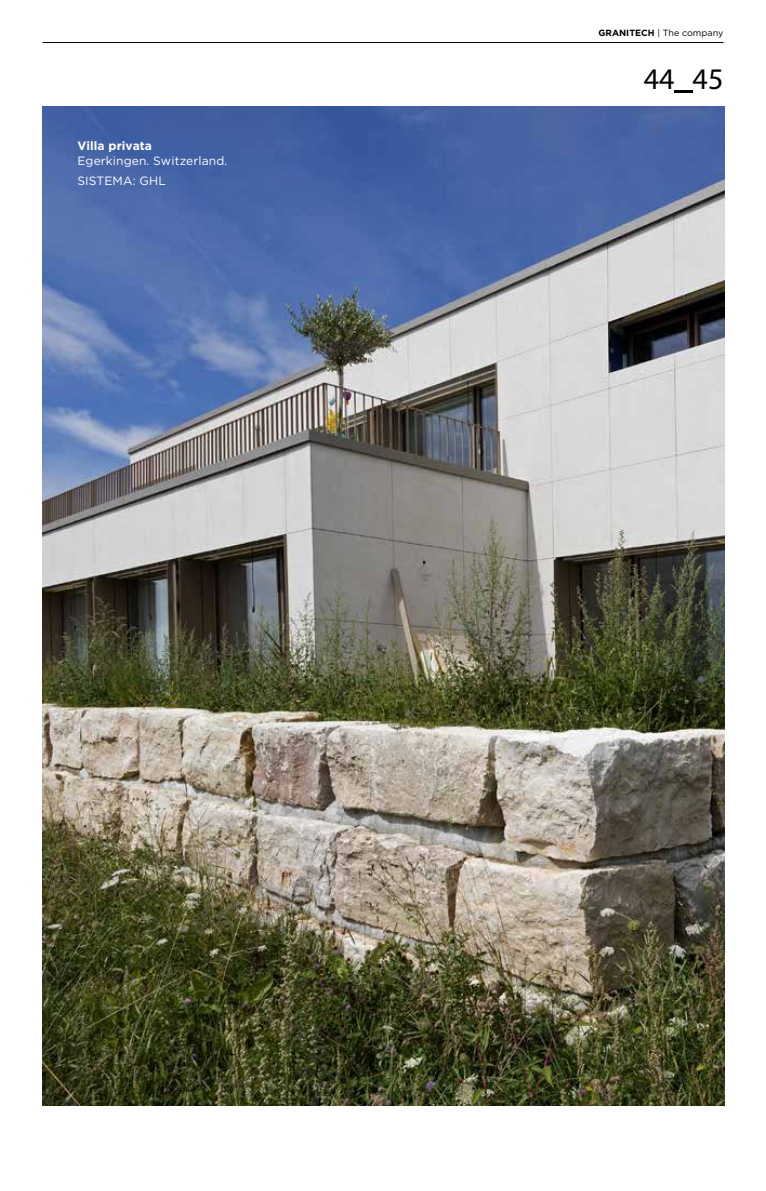
<style>
.page{position:relative;width:766px;height:1191px;background:#fff}
.page>*{position:absolute;margin:0;border:0;box-sizing:border-box;transform-origin:0 0}
.t1{font:30px "Myriad Pro";color:#000}
.t2{font:12px/19.2px "Gotham HTF";letter-spacing:.01em;color:#fff}
.t3{font:700 12px "Gotham HTF";letter-spacing:.01em;color:#fff}
.t4{font:9px "Gotham HTF";color:#000}
.s1{font-weight:700}
</style>
<div class="page">
<hr style="left:43px;top:42px;width:680px;height:1px;background:#000">
<hr style="left:674px;top:90px;width:19px;height:3px;background:#000">
<img style="left:43px;top:106px;width:681px;height:1000px">
<p class="t3" style="left:77px;top:139px;width:76px">Villa privata</p>
<p class="t2" style="left:77px;top:151px;width:151px">Egerkingen. Switzerland.<br>SISTEMA: GHL</p>
<p class="t4" style="left:598px;top:28px;width:126px"><span class="s1">GRANITECH</span> | The company</p>
<h1 class="t1" style="left:643px;top:60px;width:81px">44 45</h1>
</div>
